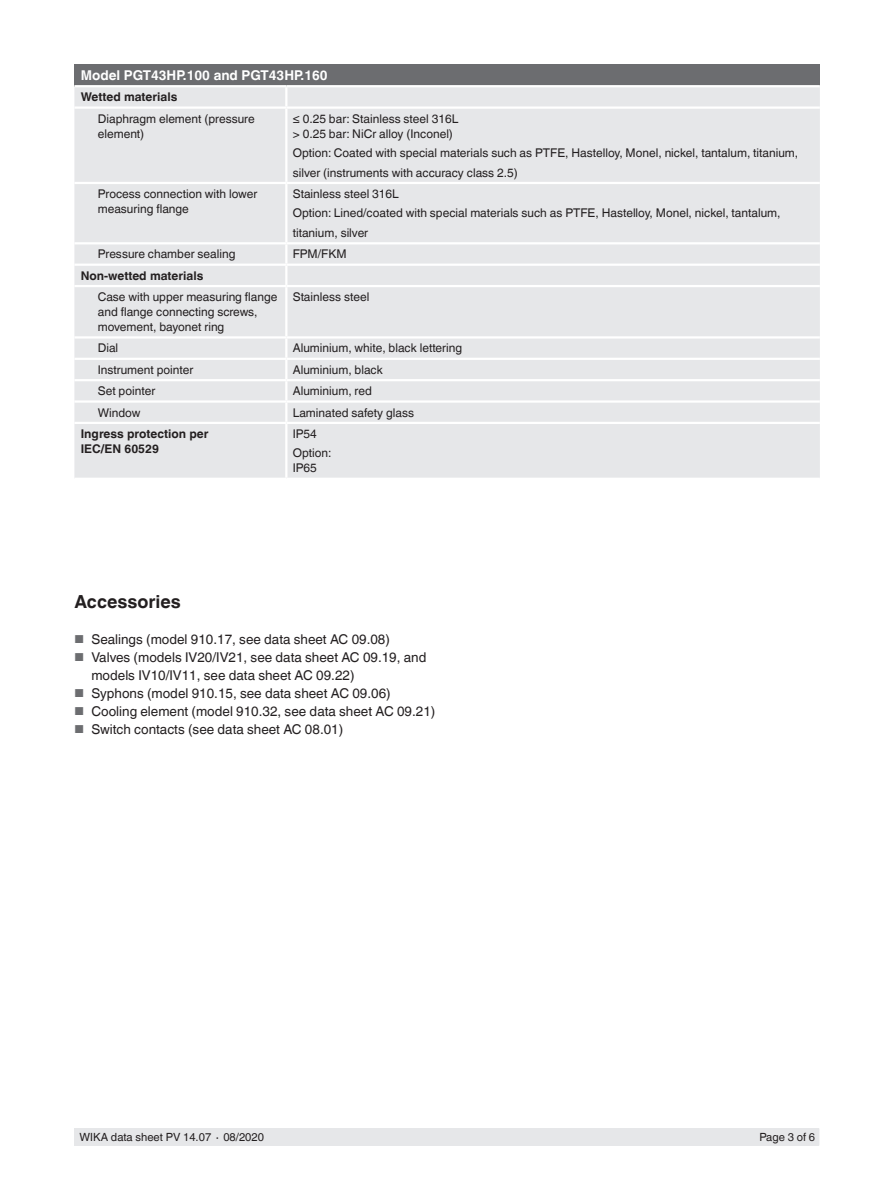
<style>
.page{position:relative;width:893px;height:1188px;background:#fff}
.page>*{position:absolute;margin:0;border:0;box-sizing:border-box;transform-origin:0 0}
.t1{font:700 18px "Helvetica World";color:#231f20}
.t2{font:13.5px/18px "Helvetica World";color:#231f20}
.t3{font:700 13.5px "Helvetica World";color:#fff}
.t4{font:12px/15px "Helvetica World";color:#231f20}
.t5{font:700 12px/15px "Helvetica World";color:#231f20}
.t6{font:11.25px "Helvetica World";color:#231f20}
.s1{font-size:11.55px;color:#6c6d70}
</style>
<div class="page">
<div style="left:75px;top:1128px;width:744px;height:17px;background:#e6e7e9"></div>
<div style="left:74px;top:64px;width:746px;height:22px;background:#6c6d70"></div>
<div style="left:74px;top:87px;width:746px;height:391px;background:#e6e7e9"></div>
<hr style="left:74px;top:85px;width:212px;height:2px;background:#fff">
<hr style="left:286px;top:85px;width:534px;height:2px;background:#fff">
<hr style="left:286px;top:422px;width:534px;height:2px;background:#fff">
<hr style="left:285px;top:424px;width:2px;height:54px;background:#fff">
<svg style="left:285px;top:87px;width:2px;height:19px"></svg>
<hr style="left:74px;top:106px;width:212px;height:3px;background:#fff">
<hr style="left:286px;top:106px;width:534px;height:3px;background:#fff">
<hr style="left:285px;top:109px;width:2px;height:73px;background:#fff">
<hr style="left:74px;top:182px;width:212px;height:2px;background:#fff">
<hr style="left:286px;top:182px;width:534px;height:2px;background:#fff">
<hr style="left:285px;top:184px;width:2px;height:58px;background:#fff">
<hr style="left:74px;top:242px;width:212px;height:2px;background:#fff">
<hr style="left:286px;top:242px;width:534px;height:2px;background:#fff">
<hr style="left:285px;top:244px;width:2px;height:20px;background:#fff">
<hr style="left:74px;top:264px;width:212px;height:2px;background:#fff">
<hr style="left:286px;top:264px;width:534px;height:2px;background:#fff">
<svg style="left:285px;top:266px;width:2px;height:19px"></svg>
<hr style="left:74px;top:285px;width:212px;height:2px;background:#fff">
<hr style="left:286px;top:285px;width:534px;height:2px;background:#fff">
<hr style="left:285px;top:287px;width:2px;height:49px;background:#fff">
<hr style="left:74px;top:336px;width:212px;height:3px;background:#fff">
<hr style="left:286px;top:336px;width:534px;height:3px;background:#fff">
<hr style="left:74px;top:358px;width:212px;height:2px;background:#fff">
<hr style="left:286px;top:358px;width:534px;height:2px;background:#fff">
<hr style="left:74px;top:379px;width:212px;height:2px;background:#fff">
<hr style="left:286px;top:379px;width:534px;height:2px;background:#fff">
<hr style="left:74px;top:400px;width:212px;height:3px;background:#fff">
<hr style="left:286px;top:400px;width:534px;height:3px;background:#fff">
<svg style="left:285px;top:339px;width:2px;height:83px"></svg>
<hr style="left:74px;top:422px;width:212px;height:2px;background:#fff">
<p class="t3" style="left:81px;top:67px;width:248px">Model PGT43HP.100 and PGT43HP.160</p>
<p class="t5" style="left:81px;top:90px;width:98px">Wetted materials</p>
<p class="t4" style="left:98px;top:111px;width:158px">Diaphragm element (pressure element)</p>
<p class="t4" style="left:293px;top:111px;width:167px">≤ 0.25 bar: Stainless steel 316L &gt; 0.25 bar: NiCr alloy (Inconel)</p>
<p class="t4" style="left:293px;top:143px;width:507px;line-height:19.5px">Option: Coated with special materials such as PTFE, Hastelloy, Monel, nickel, tantalum, titanium, silver (instruments with accuracy class 2.5)</p>
<p class="t4" style="left:98px;top:186px;width:161px">Process connection with lower measuring flange</p>
<p class="t4" style="left:293px;top:184px;width:489px;line-height:19.5px">Stainless steel 316L<br>Option: Lined/coated with special materials such as PTFE, Hastelloy, Monel, nickel, tantalum, titanium, silver</p>
<p class="t4" style="left:98px;top:247px;width:139px">Pressure chamber sealing</p>
<p class="t4" style="left:293px;top:247px;width:55px">FPM/FKM</p>
<p class="t5" style="left:81px;top:268px;width:124px">Non-wetted materials</p>
<p class="t4" style="left:98px;top:289px;width:181px">Case with upper measuring flange and flange connecting screws, movement, bayonet ring</p>
<p class="t4" style="left:293px;top:289px;width:78px">Stainless steel</p>
<p class="t4" style="left:98px;top:341px;width:22px">Dial</p>
<p class="t4" style="left:293px;top:341px;width:171px">Aluminium, white, black lettering</p>
<p class="t4" style="left:98px;top:362px;width:97px">Instrument pointer</p>
<p class="t4" style="left:293px;top:362px;width:92px">Aluminium, black</p>
<p class="t4" style="left:98px;top:384px;width:59px">Set pointer</p>
<p class="t4" style="left:293px;top:384px;width:81px">Aluminium, red</p>
<p class="t4" style="left:98px;top:405px;width:44px">Window</p>
<p class="t4" style="left:293px;top:405px;width:123px">Laminated safety glass</p>
<p class="t5" style="left:81px;top:426px;width:129px">Ingress protection per<br>IEC/EN 60529</p>
<p class="t4" style="left:293px;top:424px;width:40px;line-height:19.5px">IP54<br>Option:</p>
<p class="t4" style="left:293px;top:461px;width:26px">IP65</p>
<h1 class="t1" style="left:74px;top:591px;width:108px">Accessories</h1>
<p class="t2" style="left:74px;top:631px;width:317px"><span class="s1">■</span> Sealings (model 910.17, see data sheet AC 09.08)</p>
<p class="t2" style="left:91px;top:649px;width:336px;text-indent:-17px"><span class="s1">■</span> Valves (models IV20/IV21, see data sheet AC 09.19, and models IV10/IV11, see data sheet AC 09.22)</p>
<p class="t2" style="left:74px;top:685px;width:318px"><span class="s1">■</span> Syphons (model 910.15, see data sheet AC 09.06)</p>
<p class="t2" style="left:74px;top:703px;width:362px"><span class="s1">■</span> Cooling element (model 910.32, see data sheet AC 09.21)</p>
<p class="t2" style="left:74px;top:721px;width:270px"><span class="s1">■</span> Switch contacts (see data sheet AC 08.01)</p>
<p class="t6" style="left:80px;top:1131px;width:186px">WIKA data sheet PV 14.07 ∙ 08/2020</p>
<p class="t6" style="left:759px;top:1131px;width:57px">Page 3 of 6</p>
</div>
